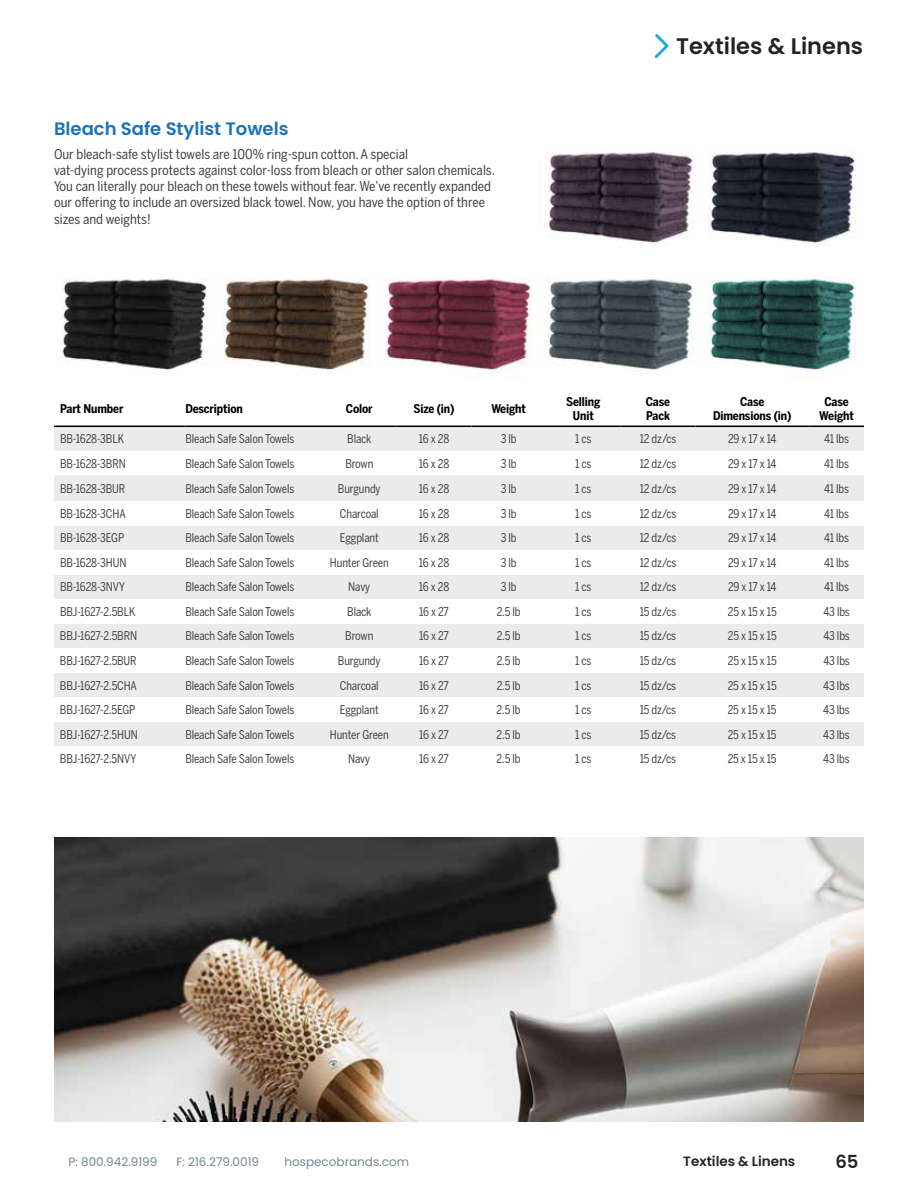
<style>
.page{position:relative;width:918px;height:1188px;background:#fff}
.page>*{position:absolute;margin:0;border:0;box-sizing:border-box;transform-origin:0 0}
.t1{font:600 22.5px "Poppins";color:#212422}
.t2{font:600 18px "Poppins";color:#1b72b7}
.t3{font:600 18px "Poppins";color:#212422}
.t4{font:13.5px/16.2px "Benton Sans Cond";color:#414042}
.t5{font:600 13.5px "Poppins";color:#212422}
.t6{font:12px "Benton Sans Cond";letter-spacing:-.01em;color:#414042;scale:.94 1}
.t7{font:700 12px/14.4px "Benton Sans Cond";letter-spacing:-.01em;color:#000;text-align:center}
.t8{font:12px "Poppins";color:#758692}
</style>
<div class="page">
<svg style="left:655px;top:34px;width:14px;height:24px"></svg>
<img style="left:61px;top:278px;width:795px;height:103px">
<img style="left:547px;top:151px;width:309px;height:96px">
<img style="left:54px;top:837px;width:810px;height:285px">
<div style="left:54px;top:427px;width:810px;height:24px;background:#ebebec"></div>
<svg style="left:54px;top:476px;width:810px;height:270px;fill:#ebebec"></svg>
<hr style="left:54px;top:426px;width:131px;height:1px;background:#000">
<hr style="left:185px;top:426px;width:137px;height:1px;background:#000">
<hr style="left:322px;top:426px;width:75px;height:1px;background:#000">
<hr style="left:397px;top:426px;width:74px;height:1px;background:#000">
<hr style="left:471px;top:426px;width:75px;height:1px;background:#000">
<hr style="left:546px;top:426px;width:75px;height:1px;background:#000">
<hr style="left:621px;top:426px;width:74px;height:1px;background:#000">
<hr style="left:695px;top:426px;width:114px;height:1px;background:#000">
<hr style="left:809px;top:426px;width:55px;height:1px;background:#000">
<h2 class="t2" style="left:54px;top:118px;width:236px">Bleach Safe Stylist Towels</h2>
<p class="t4" style="left:54px;top:146px;width:442px">Our bleach-safe stylist towels are 100% ring-spun cotton. A special<br>vat-dying process protects against color-loss from bleach or other salon chemicals.<br>You can literally pour bleach on these towels without fear. We’ve recently expanded our offering to include an oversized black towel. Now, you have the option of three sizes and weights!</p>
<h1 class="t1" style="left:676px;top:33px;width:189px">Textiles &amp; Linens</h1>
<p class="t7" style="left:60px;top:401px;width:65px">Part Number</p>
<p class="t7" style="left:185px;top:401px;width:59px">Description</p>
<p class="t7" style="left:346px;top:401px;width:28px">Color</p>
<p class="t7" style="left:413px;top:401px;width:43px">Size (in)</p>
<p class="t7" style="left:491px;top:401px;width:36px">Weight</p>
<p class="t7" style="left:566px;top:394px;width:36px">Selling<br>Unit</p>
<p class="t7" style="left:646px;top:394px;width:26px;text-align:left">Case<br>Pack</p>
<p class="t7" style="left:713px;top:394px;width:80px">Case<br>Dimensions (in)</p>
<p class="t7" style="left:819px;top:394px;width:36px">Case<br>Weight</p>
<p class="t6" style="left:60px;top:432px;width:70px">BB-1628-3BLK</p>
<p class="t6" style="left:185px;top:432px;width:117px">Bleach Safe Salon Towels</p>
<p class="t6" style="left:347px;top:432px;width:27px">Black</p>
<p class="t6" style="left:419px;top:432px;width:34px">16 x 28</p>
<p class="t6" style="left:501px;top:432px;width:18px">3 lb</p>
<p class="t6" style="left:575px;top:432px;width:19px">1 cs</p>
<p class="t6" style="left:640px;top:432px;width:40px">12 dz/cs</p>
<p class="t6" style="left:728px;top:432px;width:53px">29 x 17 x 14</p>
<p class="t6" style="left:824px;top:432px;width:28px">41 lbs</p>
<p class="t6" style="left:60px;top:456px;width:71px">BB-1628-3BRN</p>
<p class="t6" style="left:185px;top:456px;width:117px">Bleach Safe Salon Towels</p>
<p class="t6" style="left:345px;top:456px;width:31px">Brown</p>
<p class="t6" style="left:419px;top:456px;width:34px">16 x 28</p>
<p class="t6" style="left:501px;top:456px;width:18px">3 lb</p>
<p class="t6" style="left:575px;top:456px;width:19px">1 cs</p>
<p class="t6" style="left:640px;top:456px;width:40px">12 dz/cs</p>
<p class="t6" style="left:728px;top:456px;width:53px">29 x 17 x 14</p>
<p class="t6" style="left:824px;top:456px;width:28px">41 lbs</p>
<p class="t6" style="left:60px;top:481px;width:71px">BB-1628-3BUR</p>
<p class="t6" style="left:185px;top:481px;width:117px">Bleach Safe Salon Towels</p>
<p class="t6" style="left:338px;top:481px;width:47px">Burgundy</p>
<p class="t6" style="left:419px;top:481px;width:34px">16 x 28</p>
<p class="t6" style="left:501px;top:481px;width:18px">3 lb</p>
<p class="t6" style="left:575px;top:481px;width:19px">1 cs</p>
<p class="t6" style="left:640px;top:481px;width:40px">12 dz/cs</p>
<p class="t6" style="left:728px;top:481px;width:53px">29 x 17 x 14</p>
<p class="t6" style="left:824px;top:481px;width:28px">41 lbs</p>
<p class="t6" style="left:60px;top:506px;width:71px">BB-1628-3CHA</p>
<p class="t6" style="left:185px;top:506px;width:117px">Bleach Safe Salon Towels</p>
<p class="t6" style="left:340px;top:506px;width:43px">Charcoal</p>
<p class="t6" style="left:419px;top:506px;width:34px">16 x 28</p>
<p class="t6" style="left:501px;top:506px;width:18px">3 lb</p>
<p class="t6" style="left:575px;top:506px;width:19px">1 cs</p>
<p class="t6" style="left:640px;top:506px;width:40px">12 dz/cs</p>
<p class="t6" style="left:728px;top:506px;width:53px">29 x 17 x 14</p>
<p class="t6" style="left:824px;top:506px;width:28px">41 lbs</p>
<p class="t6" style="left:60px;top:531px;width:70px">BB-1628-3EGP</p>
<p class="t6" style="left:185px;top:531px;width:117px">Bleach Safe Salon Towels</p>
<p class="t6" style="left:340px;top:531px;width:43px">Eggplant</p>
<p class="t6" style="left:419px;top:531px;width:34px">16 x 28</p>
<p class="t6" style="left:501px;top:531px;width:18px">3 lb</p>
<p class="t6" style="left:575px;top:531px;width:19px">1 cs</p>
<p class="t6" style="left:640px;top:531px;width:40px">12 dz/cs</p>
<p class="t6" style="left:728px;top:531px;width:53px">29 x 17 x 14</p>
<p class="t6" style="left:824px;top:531px;width:28px">41 lbs</p>
<p class="t6" style="left:60px;top:556px;width:72px">BB-1628-3HUN</p>
<p class="t6" style="left:185px;top:556px;width:117px">Bleach Safe Salon Towels</p>
<p class="t6" style="left:330px;top:556px;width:64px">Hunter Green</p>
<p class="t6" style="left:419px;top:556px;width:34px">16 x 28</p>
<p class="t6" style="left:501px;top:556px;width:18px">3 lb</p>
<p class="t6" style="left:575px;top:556px;width:19px">1 cs</p>
<p class="t6" style="left:640px;top:556px;width:40px">12 dz/cs</p>
<p class="t6" style="left:728px;top:556px;width:53px">29 x 17 x 14</p>
<p class="t6" style="left:824px;top:556px;width:28px">41 lbs</p>
<p class="t6" style="left:60px;top:580px;width:71px">BB-1628-3NVY</p>
<p class="t6" style="left:185px;top:580px;width:117px">Bleach Safe Salon Towels</p>
<p class="t6" style="left:348px;top:580px;width:25px">Navy</p>
<p class="t6" style="left:419px;top:580px;width:34px">16 x 28</p>
<p class="t6" style="left:501px;top:580px;width:18px">3 lb</p>
<p class="t6" style="left:575px;top:580px;width:19px">1 cs</p>
<p class="t6" style="left:640px;top:580px;width:40px">12 dz/cs</p>
<p class="t6" style="left:728px;top:580px;width:53px">29 x 17 x 14</p>
<p class="t6" style="left:824px;top:580px;width:28px">41 lbs</p>
<p class="t6" style="left:60px;top:605px;width:82px">BBJ-1627-2.5BLK</p>
<p class="t6" style="left:185px;top:605px;width:117px">Bleach Safe Salon Towels</p>
<p class="t6" style="left:347px;top:605px;width:27px">Black</p>
<p class="t6" style="left:419px;top:605px;width:33px">16 x 27</p>
<p class="t6" style="left:497px;top:605px;width:27px">2.5 lb</p>
<p class="t6" style="left:575px;top:605px;width:19px">1 cs</p>
<p class="t6" style="left:640px;top:605px;width:40px">15 dz/cs</p>
<p class="t6" style="left:728px;top:605px;width:54px">25 x 15 x 15</p>
<p class="t6" style="left:823px;top:605px;width:30px">43 lbs</p>
<p class="t6" style="left:60px;top:629px;width:84px">BBJ-1627-2.5BRN</p>
<p class="t6" style="left:185px;top:629px;width:117px">Bleach Safe Salon Towels</p>
<p class="t6" style="left:345px;top:629px;width:31px">Brown</p>
<p class="t6" style="left:419px;top:629px;width:33px">16 x 27</p>
<p class="t6" style="left:497px;top:629px;width:27px">2.5 lb</p>
<p class="t6" style="left:575px;top:629px;width:19px">1 cs</p>
<p class="t6" style="left:640px;top:629px;width:40px">15 dz/cs</p>
<p class="t6" style="left:728px;top:629px;width:54px">25 x 15 x 15</p>
<p class="t6" style="left:823px;top:629px;width:30px">43 lbs</p>
<p class="t6" style="left:60px;top:654px;width:83px">BBJ-1627-2.5BUR</p>
<p class="t6" style="left:185px;top:654px;width:117px">Bleach Safe Salon Towels</p>
<p class="t6" style="left:338px;top:654px;width:47px">Burgundy</p>
<p class="t6" style="left:419px;top:654px;width:33px">16 x 27</p>
<p class="t6" style="left:497px;top:654px;width:27px">2.5 lb</p>
<p class="t6" style="left:575px;top:654px;width:19px">1 cs</p>
<p class="t6" style="left:640px;top:654px;width:40px">15 dz/cs</p>
<p class="t6" style="left:728px;top:654px;width:54px">25 x 15 x 15</p>
<p class="t6" style="left:823px;top:654px;width:30px">43 lbs</p>
<p class="t6" style="left:60px;top:678px;width:83px">BBJ-1627-2.5CHA</p>
<p class="t6" style="left:185px;top:678px;width:117px">Bleach Safe Salon Towels</p>
<p class="t6" style="left:340px;top:678px;width:43px">Charcoal</p>
<p class="t6" style="left:419px;top:678px;width:33px">16 x 27</p>
<p class="t6" style="left:497px;top:678px;width:27px">2.5 lb</p>
<p class="t6" style="left:575px;top:678px;width:19px">1 cs</p>
<p class="t6" style="left:640px;top:678px;width:40px">15 dz/cs</p>
<p class="t6" style="left:728px;top:678px;width:54px">25 x 15 x 15</p>
<p class="t6" style="left:823px;top:678px;width:30px">43 lbs</p>
<p class="t6" style="left:60px;top:703px;width:82px">BBJ-1627-2.5EGP</p>
<p class="t6" style="left:185px;top:703px;width:117px">Bleach Safe Salon Towels</p>
<p class="t6" style="left:340px;top:703px;width:43px">Eggplant</p>
<p class="t6" style="left:419px;top:703px;width:33px">16 x 27</p>
<p class="t6" style="left:497px;top:703px;width:27px">2.5 lb</p>
<p class="t6" style="left:575px;top:703px;width:19px">1 cs</p>
<p class="t6" style="left:640px;top:703px;width:40px">15 dz/cs</p>
<p class="t6" style="left:728px;top:703px;width:54px">25 x 15 x 15</p>
<p class="t6" style="left:823px;top:703px;width:30px">43 lbs</p>
<p class="t6" style="left:60px;top:727px;width:84px">BBJ-1627-2.5HUN</p>
<p class="t6" style="left:185px;top:727px;width:117px">Bleach Safe Salon Towels</p>
<p class="t6" style="left:330px;top:727px;width:64px">Hunter Green</p>
<p class="t6" style="left:419px;top:727px;width:33px">16 x 27</p>
<p class="t6" style="left:497px;top:727px;width:27px">2.5 lb</p>
<p class="t6" style="left:575px;top:727px;width:19px">1 cs</p>
<p class="t6" style="left:640px;top:727px;width:40px">15 dz/cs</p>
<p class="t6" style="left:728px;top:727px;width:54px">25 x 15 x 15</p>
<p class="t6" style="left:823px;top:727px;width:30px">43 lbs</p>
<p class="t6" style="left:60px;top:752px;width:83px">BBJ-1627-2.5NVY</p>
<p class="t6" style="left:185px;top:752px;width:117px">Bleach Safe Salon Towels</p>
<p class="t6" style="left:348px;top:752px;width:25px">Navy</p>
<p class="t6" style="left:419px;top:752px;width:33px">16 x 27</p>
<p class="t6" style="left:497px;top:752px;width:27px">2.5 lb</p>
<p class="t6" style="left:575px;top:752px;width:19px">1 cs</p>
<p class="t6" style="left:640px;top:752px;width:40px">15 dz/cs</p>
<p class="t6" style="left:728px;top:752px;width:54px">25 x 15 x 15</p>
<p class="t6" style="left:823px;top:752px;width:30px">43 lbs</p>
<p class="t8" style="left:68px;top:1155px;width:90px">P: 800.942.9199</p>
<p class="t8" style="left:176px;top:1155px;width:84px">F: 216.279.0019</p>
<p class="t8" style="left:284px;top:1155px;width:126px">hospecobrands.com</p>
<p class="t5" style="left:683px;top:1154px;width:114px">Textiles &amp; Linens</p>
<h2 class="t3" style="left:835px;top:1151px;width:25px">65</h2>
</div>
